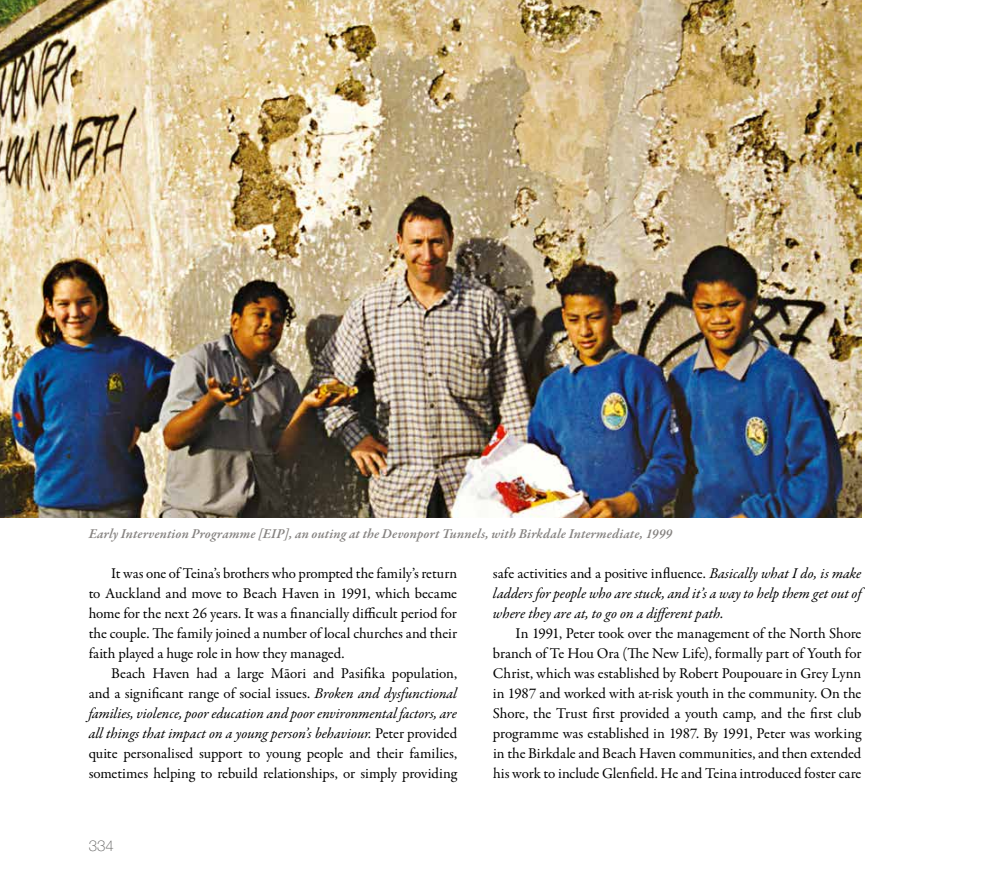
<style>
.page{position:relative;width:986px;height:876px;background:#fff}
.page>*{position:absolute;margin:0;border:0;box-sizing:border-box;transform-origin:0 0}
.t1{font:15px/20px "Garamond Premr Pro";letter-spacing:-.01em;color:#000;text-align:justify}
.t2{font:italic 15px/20px "Garamond Premr Pro";letter-spacing:-.005em;color:#000;text-align:justify}
.t3{font:100 15px "Helvetica Neue";color:#565655}
.t4{font:italic 600 13.75px "Garamond Premr Pro";letter-spacing:.01em;color:#868381}
.s1{font-style:italic}
.s2{font-style:normal}
</style>
<div class="page">
<img style="left:0;top:0;width:861px;height:517px">
<p class="t4" style="left:89px;top:524px;width:585px">Early Intervention Programme [EIP], an outing at the Devonport Tunnels, with Birkdale Intermediate, 1999</p>
<p class="t1" style="left:89px;top:563px;width:370px;text-indent:22px">It was one of Teina’s brothers who prompted the family’s return to Auckland and move to Beach Haven in 1991, which became home for the next 26 years. It was a financially difficult period for the couple. The family joined a number of local churches and their faith played a huge role in how they managed.</p>
<p class="t1" style="left:89px;top:663px;width:370px;text-indent:22px">Beach Haven had a large Māori and Pasifika population, and a significant range of social issues. <span class="s1">Broken and dysfunctional families, violence, poor education and poor environmental factors, are all things that impact on a young person’s behaviour.</span> Peter provided quite personalised support to young people and their families, sometimes helping to rebuild relationships, or simply providing</p>
<p class="t3" style="left:89px;top:834px;width:27px">334</p>
<p class="t2" style="left:493px;top:563px;width:370px"><span class="s2">safe activities and a positive influence.</span> Basically what I do, is make ladders for people who are stuck, and it’s a way to help them get out of where they are at, to go on a different path.</p>
<p class="t1" style="left:493px;top:623px;width:370px;text-indent:22px">In 1991, Peter took over the management of the North Shore branch of Te Hou Ora (The New Life), formally part of Youth for Christ, which was established by Robert Poupouare in Grey Lynn in 1987 and worked with at-risk youth in the community. On the Shore, the Trust first provided a youth camp, and the first club programme was established in 1987. By 1991, Peter was working in the Birkdale and Beach Haven communities, and then extended his work to include Glenfield. He and Teina introduced foster care</p>
</div>
